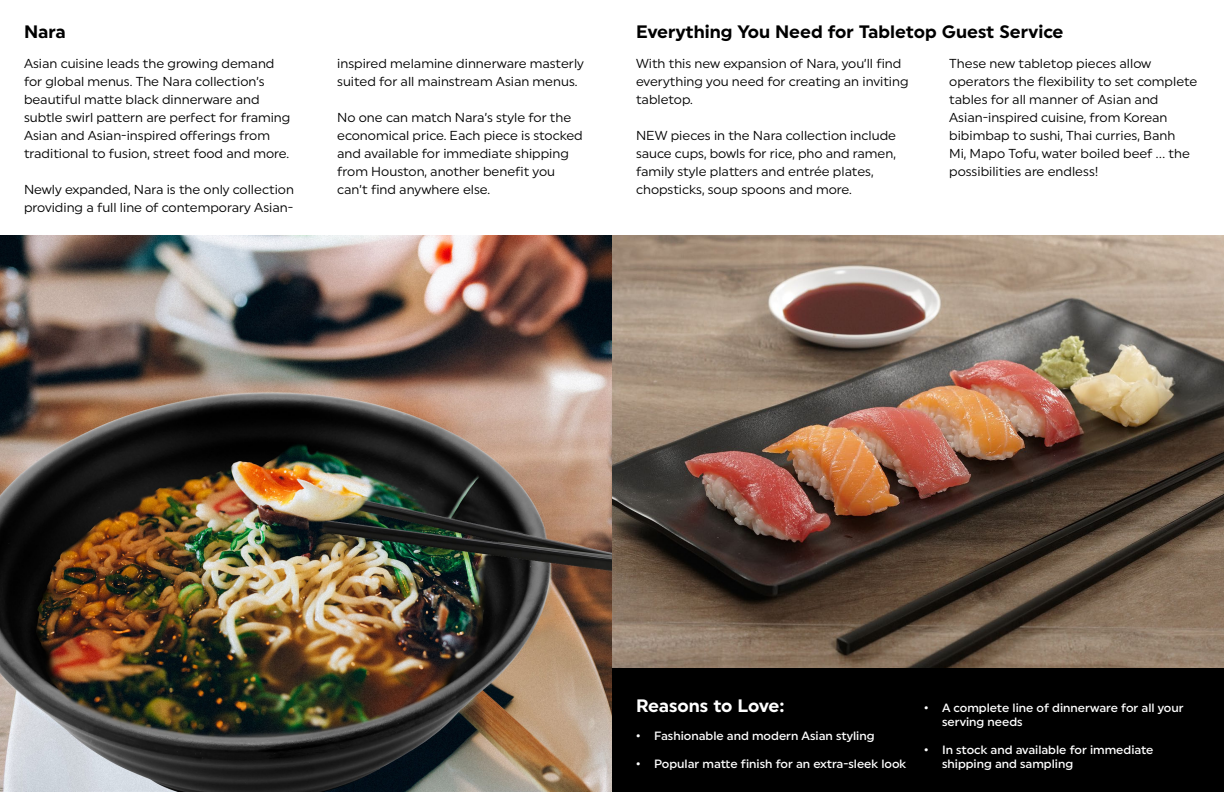
<style>
.page{position:relative;width:1224px;height:792px;background:#fff}
.page>*{position:absolute;margin:0;border:0;box-sizing:border-box;transform-origin:0 0}
.t1{font:700 18px "Uniform";color:#000}
.t2{font:700 18px "Uniform";letter-spacing:-.01em;color:#fff}
.t3{font:13px/18px "Uniform";color:#000}
.t4{font:500 12px/14px "Uniform";color:#fff}
</style>
<div class="page">
<img style="left:0;top:236px;width:612px;height:556px">
<img style="left:612px;top:236px;width:612px;height:432px">
<div style="left:612px;top:668px;width:612px;height:124px;background:#000"></div>
<h1 class="t1" style="left:24px;top:20px;width:43px">Nara</h1>
<h1 class="t1" style="left:636px;top:20px;width:429px">Everything You Need for Tabletop Guest Service</h1>
<p class="t3" style="left:337px;top:54px;width:248px">inspired melamine dinnerware masterly suited for all mainstream Asian menus.</p>
<p class="t3" style="left:337px;top:108px;width:247px">No one can match Nara’s style for the economical price. Each piece is stocked and available for immediate shipping from Houston, another benefit you can’t find anywhere else.</p>
<p class="t3" style="left:24px;top:54px;width:268px">Asian cuisine leads the growing demand for global menus. The Nara collection’s beautiful matte black dinnerware and subtle swirl pattern are perfect for framing Asian and Asian-inspired offerings from traditional to fusion, street food and more.</p>
<p class="t3" style="left:24px;top:180px;width:272px">Newly expanded, Nara is the only collection providing a full line of contemporary Asian-</p>
<p class="t3" style="left:636px;top:54px;width:274px">With this new expansion of Nara, you’ll find everything you need for creating an inviting tabletop.</p>
<p class="t3" style="left:636px;top:126px;width:262px">NEW pieces in the Nara collection include sauce cups, bowls for rice, pho and ramen, family style platters and entrée plates, chopsticks, soup spoons and more.</p>
<p class="t3" style="left:949px;top:54px;width:250px">These new tabletop pieces allow operators the flexibility to set complete tables for all manner of Asian and Asian-inspired cuisine, from Korean bibimbap to sushi, Thai curries, Banh<br>Mi, Mapo Tofu, water boiled beef … the possibilities are endless!</p>
<h1 class="t2" style="left:636px;top:695px;width:150px">Reasons to Love:</h1>
<p class="t4" style="left:636px;top:729px;width:240px">• Fashionable and modern Asian styling</p>
<p class="t4" style="left:636px;top:757px;width:272px">• Popular matte finish for an extra-sleek look</p>
<p class="t4" style="left:942px;top:701px;width:243px;text-indent:-18px">• A complete line of dinnerware for all your serving needs</p>
<p class="t4" style="left:942px;top:743px;width:213px;text-indent:-18px">• In stock and available for immediate shipping and sampling</p>
</div>
